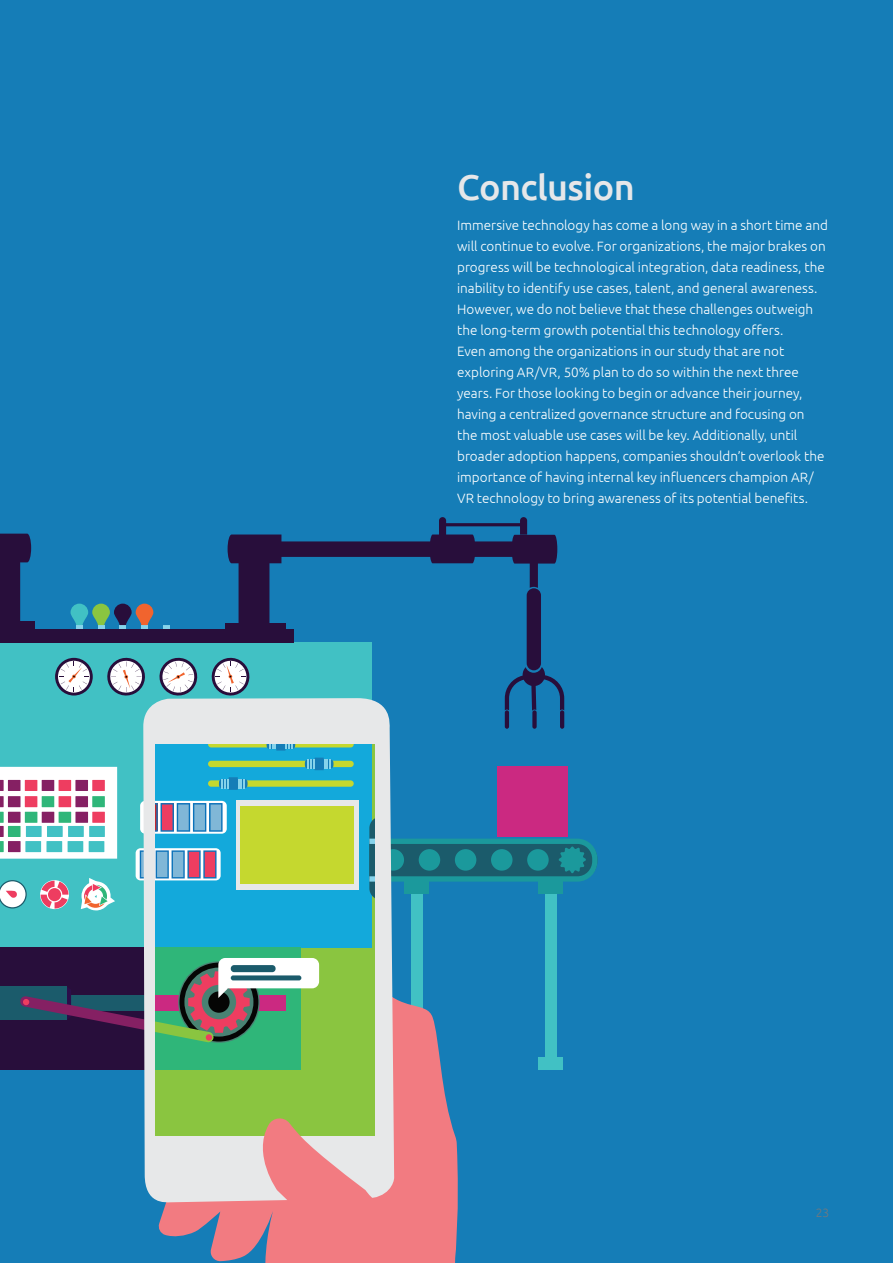
<style>
.page{position:relative;width:893px;height:1263px;background:#157db7}
.page>*{position:absolute;margin:0;border:0;box-sizing:border-box;transform-origin:0 0}
.head1{font:500 36px "Ubuntu";letter-spacing:-.015em;color:#e6e7e9}
.text{font:300 13.5px/21px "Ubuntu";color:#fff}
.t1{font:300 12px "Ubuntu";color:#76787b}
</style>
<div class="page">
<div style="left:0;top:642px;width:371px;height:305px;background:#41c1c4"></div>
<div style="left:136px;top:848px;width:85px;height:32px;background:linear-gradient(to bottom,#fff,#fff);border-radius:5px"></div>
<div style="left:140px;top:801px;width:87px;height:33px;background:#fff;border-radius:5px"></div>
<svg style="left:0;top:880px;width:27px;height:28px"></svg>
<svg style="left:40px;top:880px;width:29px;height:29px"></svg>
<svg style="left:41px;top:881px;width:27px;height:27px"></svg>
<div style="left:48px;top:888px;width:13px;height:13px;background:#ee3d60;border-radius:50%"></div>
<svg style="left:81px;top:878px;width:34px;height:32px"></svg>
<svg style="left:71px;top:604px;width:99px;height:25px"></svg>
<svg style="left:55px;top:658px;width:38px;height:37px"></svg>
<svg style="left:107px;top:657px;width:38px;height:39px"></svg>
<svg style="left:211px;top:657px;width:39px;height:39px"></svg>
<svg style="left:159px;top:657px;width:39px;height:39px"></svg>
<svg style="left:0;top:767px;width:117px;height:92px;background:#dac9d0"></svg>
<div style="left:8px;top:841px;width:13px;height:11px;background:#852063"></div>
<div style="left:26px;top:826px;width:16px;height:11px;background:#41c1c4"></div>
<div style="left:47px;top:826px;width:16px;height:11px;background:#41c1c4"></div>
<div style="left:68px;top:826px;width:16px;height:11px;background:#41c1c4"></div>
<div style="left:89px;top:826px;width:16px;height:11px;background:#41c1c4"></div>
<div style="left:25px;top:841px;width:16px;height:11px;background:#41c1c4"></div>
<div style="left:46px;top:841px;width:16px;height:11px;background:#41c1c4"></div>
<div style="left:68px;top:841px;width:15px;height:11px;background:#41c1c4"></div>
<div style="left:89px;top:841px;width:15px;height:11px;background:#41c1c4"></div>
<div style="left:0;top:947px;width:301px;height:123px;background:#280e3b"></div>
<div style="left:0;top:987px;width:67px;height:33px;background:#1b5b6b"></div>
<svg style="left:0;top:533px;width:31px;height:88px"></svg>
<div style="left:527px;top:588px;width:14px;height:82px;background:#280e3b;border-radius:7px"></div>
<hr style="left:505px;top:710px;width:4px;height:19px;background:#280e3b;border-radius:2px">
<div style="left:532px;top:710px;width:5px;height:19px;background:#280e3b;border-radius:2px"></div>
<hr style="left:560px;top:710px;width:4px;height:19px;background:#280e3b;border-radius:2px">
<svg style="left:505px;top:667px;width:59px;height:44px"></svg>
<svg style="left:228px;top:517px;width:329px;height:126px"></svg>
<div style="left:0;top:621px;width:35px;height:12px;background:#280e3b"></div>
<div style="left:225px;top:624px;width:61px;height:11px;background:#280e3b"></div>
<div style="left:0;top:629px;width:294px;height:14px;background:#280e3b"></div>
<div style="left:411px;top:894px;width:12px;height:176px;background:#41c1c4"></div>
<div style="left:545px;top:894px;width:12px;height:176px;background:#41c1c4"></div>
<div style="left:539px;top:1057px;width:24px;height:13px;background:#41c1c4"></div>
<svg style="left:158px;top:998px;width:292px;height:264px;fill:#f27b81"></svg>
<svg style="left:143px;top:698px;width:251px;height:506px;background:#d9e0e3"></svg>
<div style="left:155px;top:744px;width:220px;height:391px;background:#8ac540"></div>
<div style="left:155px;top:744px;width:216px;height:203px;background:#13a9db"></div>
<div style="left:236px;top:801px;width:122px;height:89px;background:#e7e8e9"></div>
<div style="left:240px;top:806px;width:113px;height:78px;background:#c5d82f"></div>
<svg style="left:140px;top:848px;width:81px;height:32px;background:#aba9c5"></svg>
<svg style="left:144px;top:801px;width:83px;height:33px;background:#a3b4cf"></svg>
<div style="left:208px;top:761px;width:146px;height:6px;background:#c5d82f;border-radius:3px"></div>
<div style="left:208px;top:780px;width:146px;height:7px;background:#c5d82f;border-radius:3px"></div>
<svg style="left:208px;top:738px;width:146px;height:12px;background:#aad2b9"></svg>
<svg style="left:305px;top:758px;width:28px;height:12px"></svg>
<svg style="left:219px;top:777px;width:29px;height:13px"></svg>
<svg style="left:369px;top:817px;width:228px;height:83px"></svg>
<div style="left:155px;top:947px;width:146px;height:123px;background:#2fb679"></div>
<svg style="left:252px;top:1116px;width:206px;height:147px;background:#e4918e"></svg>
<svg style="left:20px;top:958px;width:299px;height:85px"></svg>
<div style="left:231px;top:965px;width:45px;height:7px;background:#1b5b6b;border-radius:3px"></div>
<div style="left:231px;top:975px;width:70px;height:5px;background:#1b5b6b;border-radius:2px"></div>
<div style="left:497px;top:767px;width:70px;height:70px;background:#cb2981"></div>
<p class="head1" style="left:457px;top:165px;width:179px">Conclusion</p>
<p class="text" style="left:457px;top:214px;width:372px">Immersive technology has come a long way in a short time and will continue to evolve. For organizations, the major brakes on progress will be technological integration, data readiness, the inability to identify use cases, talent, and general awareness.<br>However, we do not believe that these challenges outweigh the long-term growth potential this technology offers.<br>Even among the organizations in our study that are not exploring AR/VR, 50% plan to do so within the next three years. For those looking to begin or advance their journey, having a centralized governance structure and focusing on the most valuable use cases will be key. Additionally, until broader adoption happens, companies shouldn’t overlook the importance of having internal key influencers champion AR/ VR technology to bring awareness of its potential benefits.</p>
<p class="t1" style="left:816px;top:1205px;width:15px">23</p>
</div>
